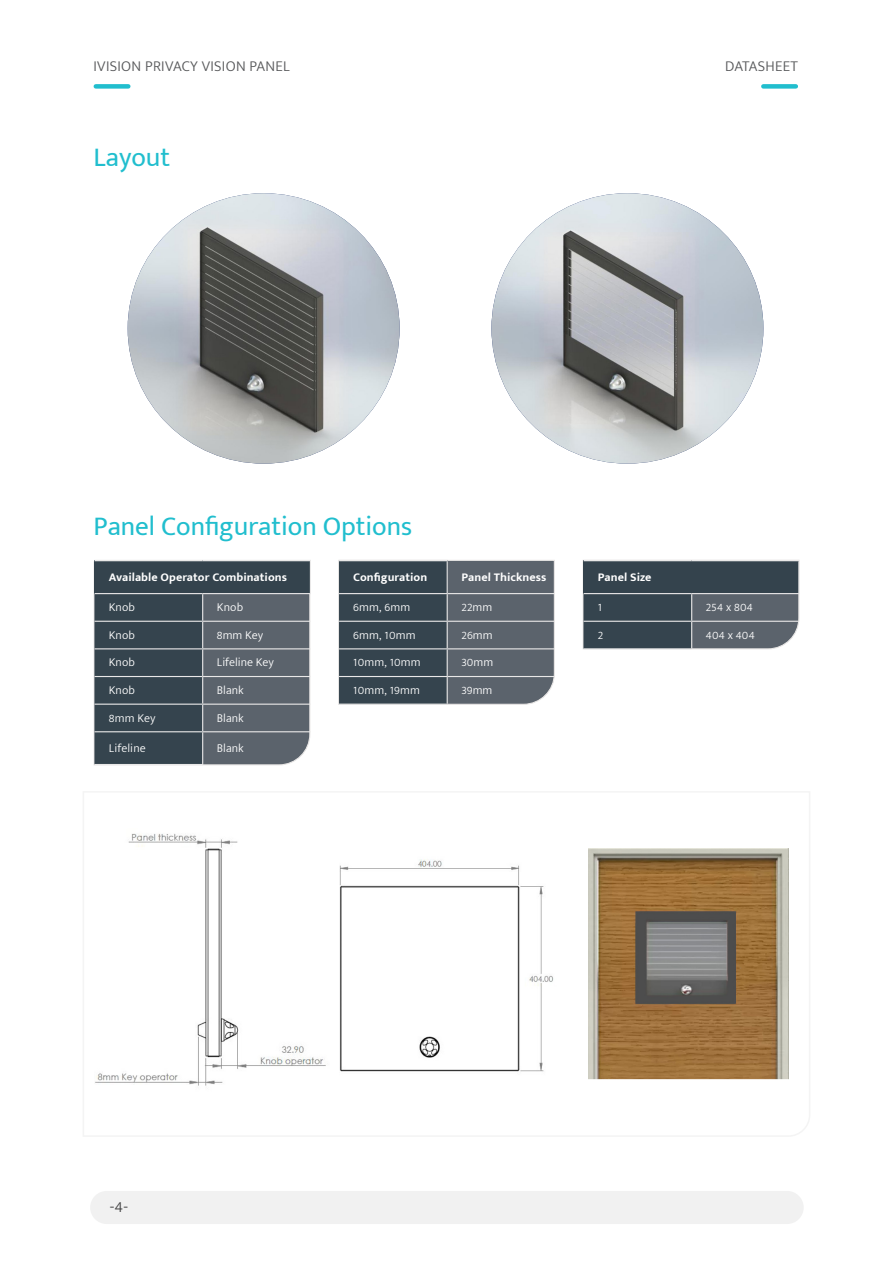
<style>
.page{position:relative;width:893px;height:1263px;background:#fff}
.page>*{position:absolute;margin:0;border:0;box-sizing:border-box;transform-origin:0 0}
.t1{font:27px "Mukta Mahee";color:#21bece}
.t2{font:300 16.5px "Mukta Mahee";color:#3e3e3f}
.t3{font:300 15px "Mukta Mahee";letter-spacing:.02em;color:#57585a}
.BODY{font:300 12px "Mukta Mahee";letter-spacing:.02em;color:#fff}
.BODY-2{font:700 12px "Mukta Mahee";color:#fff}
</style>
<div class="page">
<div style="left:763px;top:84px;width:33px;height:5px;background:#21bece"></div>
<div style="left:96px;top:84px;width:32px;height:5px;background:#21bece"></div>
<div style="left:90px;top:1191px;width:714px;height:33px;background:#f1f1f1;border-radius:17px"></div>
<img style="left:128px;top:193px;width:272px;height:271px">
<img style="left:491px;top:193px;width:272px;height:271px">
<hr style="left:95px;top:560px;width:108px;height:1px;background:#e9e8e8">
<hr style="left:203px;top:560px;width:108px;height:1px;background:#e9e8e8">
<svg style="left:93px;top:561px;width:218px;height:205px;background:#4d5962"></svg>
<hr style="left:95px;top:731px;width:108px;height:1px;background:#e9e8e8">
<hr style="left:203px;top:731px;width:107px;height:1px;background:#e9e8e8">
<hr style="left:202px;top:732px;width:1px;height:32px;background:#e9e8e8">
<hr style="left:95px;top:764px;width:108px;height:1px;background:#e9e8e8">
<hr style="left:203px;top:593px;width:108px;height:1px;background:#e9e8e8">
<hr style="left:310px;top:561px;width:1px;height:32px;background:#e9e8e8">
<svg style="left:338px;top:560px;width:217px;height:145px;background:#535e66"></svg>
<hr style="left:339px;top:704px;width:109px;height:1px;background:#e9e8e8">
<hr style="left:447px;top:561px;width:1px;height:32px;background:#e9e8e8">
<hr style="left:447px;top:593px;width:108px;height:1px;background:#e9e8e8">
<svg style="left:582px;top:560px;width:218px;height:90px;background:#4d5962"></svg>
<hr style="left:584px;top:648px;width:108px;height:1px;background:#e9e8e8">
<hr style="left:692px;top:593px;width:107px;height:1px;background:#e9e8e8">
<hr style="left:798px;top:561px;width:1px;height:32px;background:#e9e8e8">
<img style="left:95px;top:833px;width:231px;height:253px">
<img style="left:339px;top:859px;width:215px;height:213px">
<img style="left:588px;top:848px;width:200px;height:232px">
<p class="t3" style="left:94px;top:57px;width:198px">IVISION PRIVACY VISION PANEL</p>
<p class="t3" style="left:725px;top:57px;width:74px">DATASHEET</p>
<p class="t1" style="left:94px;top:141px;width:78px">Layout</p>
<p class="t1" style="left:94px;top:510px;width:320px">Panel Configuration Options</p>
<p class="BODY-2" style="left:109px;top:570px;width:180px">Available Operator Combinations</p>
<p class="BODY" style="left:109px;top:600px;width:28px">Knob</p>
<p class="BODY" style="left:217px;top:600px;width:28px">Knob</p>
<p class="BODY" style="left:109px;top:628px;width:28px">Knob</p>
<p class="BODY" style="left:217px;top:628px;width:48px">8mm Key</p>
<p class="BODY" style="left:109px;top:655px;width:28px">Knob</p>
<p class="BODY" style="left:217px;top:655px;width:59px">Lifeline Key</p>
<p class="BODY" style="left:109px;top:683px;width:28px">Knob</p>
<p class="BODY" style="left:217px;top:683px;width:28px">Blank</p>
<p class="BODY" style="left:109px;top:711px;width:49px">8mm Key</p>
<p class="BODY" style="left:217px;top:711px;width:28px">Blank</p>
<p class="BODY" style="left:109px;top:741px;width:39px">Lifeline</p>
<p class="BODY" style="left:217px;top:741px;width:28px">Blank</p>
<p class="BODY-2" style="left:353px;top:570px;width:76px">Configuration</p>
<p class="BODY-2" style="left:461px;top:570px;width:87px">Panel Thickness</p>
<p class="BODY" style="left:353px;top:600px;width:59px">6mm, 6mm</p>
<p class="BODY" style="left:461px;top:600px;width:32px">22mm</p>
<p class="BODY" style="left:353px;top:628px;width:64px">6mm, 10mm</p>
<p class="BODY" style="left:461px;top:628px;width:33px">26mm</p>
<p class="BODY" style="left:353px;top:655px;width:69px">10mm, 10mm</p>
<p class="BODY" style="left:461px;top:655px;width:34px">30mm</p>
<p class="BODY" style="left:353px;top:683px;width:68px">10mm, 19mm</p>
<p class="BODY" style="left:461px;top:683px;width:33px">39mm</p>
<p class="BODY-2" style="left:598px;top:570px;width:55px">Panel Size</p>
<p class="BODY" style="left:598px;top:600px;width:6px">1</p>
<p class="BODY" style="left:706px;top:600px;width:49px">254 x 804</p>
<p class="BODY" style="left:598px;top:628px;width:7px">2</p>
<p class="BODY" style="left:706px;top:628px;width:51px">404 x 404</p>
<p class="t2" style="left:110px;top:1197px;width:20px">-4-</p>
</div>
